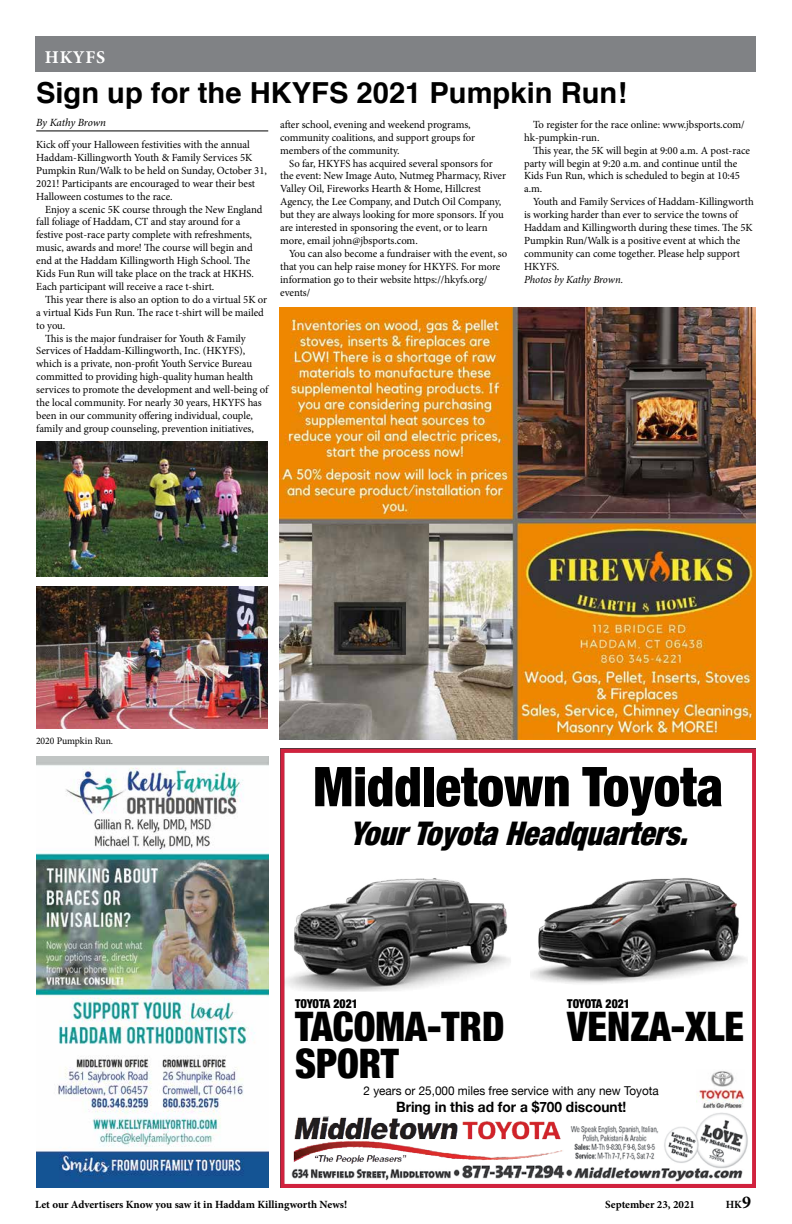
<style>
.page{position:relative;width:792px;height:1224px;background:#fff}
.page>*{position:absolute;margin:0;border:0;box-sizing:border-box;transform-origin:0 0}
.t1{font:900 condensed 54.9px "Helvetica Neue";color:#000;scale:.96 1}
.t2{font:900 condensed 40.7px/36.6px "Helvetica Neue";color:#000;scale:.96 1}
.t3{font:italic 900 condensed 32.5px "Helvetica Neue";color:#000;scale:.96 1}
.t4{font:700 29px "Helvetica";color:#000}
.t5{font:700 18px "Minion Pro";letter-spacing:.035em;color:#fff}
.t6{font:700 14.2px "Helvetica Neue";color:#000;scale:.96 1}
.t7{font:12.2px "Helvetica Neue";color:#000;scale:.96 1}
.t8{font:900 condensed 12.2px "Helvetica Neue";color:#000;scale:.96 1}
.t9{font:700 11px "Minion Pro";color:#000}
.t10{font:italic 11px "Minion Pro";letter-spacing:-.02em;color:#000}
.t11{font:10.9px/12.9px "Minion Pro";letter-spacing:-.005em;color:#000}
.t12{font:italic 10.9px "Minion Pro";letter-spacing:-.015em;color:#000}
.t13{font:10px "Minion Pro";letter-spacing:-.005em;color:#000}
.s1{font-size:18px}
</style>
<div class="page">
<div style="left:36px;top:36px;width:720px;height:36px;background:#808285"></div>
<img style="left:285px;top:878px;width:226px;height:114px">
<img style="left:530px;top:878px;width:217px;height:106px">
<img style="left:291px;top:1112px;width:457px;height:70px">
<img style="left:291px;top:1117px;width:273px;height:48px">
<div style="left:280px;top:749px;width:476px;height:439px;border:4px solid #d1223e"></div>
<img style="left:696px;top:1071px;width:48px;height:37px">
<img style="left:280px;top:307px;width:475px;height:432px">
<img style="left:36px;top:756px;width:232px;height:432px">
<hr style="left:36px;top:131px;width:232px;height:1px;background:#000">
<img style="left:36px;top:586px;width:232px;height:142px">
<img style="left:36px;top:441px;width:232px;height:135px">
<h3 class="t5" style="left:45px;top:44px;width:62px">HKYFS</h3>
<h3 class="t4" style="left:36px;top:69px;width:593px">Sign up for the HKYFS 2021 Pumpkin Run!</h3>
<p class="t10" style="left:36px;top:115px;width:71px">By Kathy Brown</p>
<p class="t11" style="left:524px;top:118px;width:222px;text-indent:9px">To register for the race online: www.jbsports.com/ hk-pumpkin-run.</p>
<p class="t11" style="left:524px;top:144px;width:227px;text-indent:9px">This year, the 5K will begin at 9:00 a.m. A post-race party will begin at 9:20 a.m. and continue until the Kids Fun Run, which is scheduled to begin at 10:45 a.m.</p>
<p class="t11" style="left:524px;top:195px;width:231px;text-indent:9px">Youth and Family Services of Haddam-Killingworth is working harder than ever to service the towns of Haddam and Killingworth during these times. The 5K Pumpkin Run/Walk is a positive event at which the community can come together. Please help support HKYFS.</p>
<p class="t12" style="left:524px;top:272px;width:101px">Photos by Kathy Brown.</p>
<p class="t11" style="left:280px;top:118px;width:197px">after school, evening and weekend programs, community coalitions, and support groups for members of the community.</p>
<p class="t11" style="left:280px;top:157px;width:227px;text-indent:9px">So far, HKYFS has acquired several sponsors for the event: New Image Auto, Nutmeg Pharmacy, River Valley Oil, Fireworks Hearth &amp; Home, Hillcrest Agency, the Lee Company, and Dutch Oil Company, but they are always looking for more sponsors. If you are interested in sponsoring the event, or to learn more, email john@jbsports.com.</p>
<p class="t11" style="left:280px;top:247px;width:229px;text-indent:9px">You can also become a fundraiser with the event, so that you can help raise money for HKYFS. For more information go to their website https://hkyfs.org/ events/</p>
<p class="t11" style="left:36px;top:138px;width:232px">Kick off your Halloween festivities with the annual Haddam-Killingworth Youth &amp; Family Services 5K Pumpkin Run/Walk to be held on Sunday, October 31, 2021! Participants are encouraged to wear their best Halloween costumes to the race.</p>
<p class="t11" style="left:36px;top:203px;width:228px;text-indent:9px">Enjoy a scenic 5K course through the New England fall foliage of Haddam, CT and stay around for a festive post-race party complete with refreshments, music, awards and more! The course will begin and end at the Haddam Killingworth High School. The Kids Fun Run will take place on the track at HKHS.<br>Each participant will receive a race t-shirt.</p>
<p class="t11" style="left:45px;top:293px;width:223px">This year there is also an option to do a virtual 5K or</p>
<p class="t11" style="left:36px;top:306px;width:229px">a virtual Kids Fun Run. The race t-shirt will be mailed</p>
<p class="t11" style="left:36px;top:319px;width:31px">to you.</p>
<p class="t11" style="left:45px;top:332px;width:202px">This is the major fundraiser for Youth &amp; Family</p>
<p class="t11" style="left:36px;top:345px;width:211px">Services of Haddam-Killingworth, Inc. (HKYFS),</p>
<p class="t11" style="left:36px;top:357px;width:217px">which is a private, non-profit Youth Service Bureau</p>
<p class="t11" style="left:36px;top:370px;width:219px">committed to providing high-quality human health</p>
<p class="t11" style="left:36px;top:383px;width:233px">services to promote the development and well-being of</p>
<p class="t11" style="left:36px;top:396px;width:227px">the local community. For nearly 30 years, HKYFS has</p>
<p class="t11" style="left:36px;top:409px;width:218px">been in our community offering individual, couple,</p>
<p class="t11" style="left:36px;top:422px;width:219px">family and group counseling, prevention initiatives,</p>
<p class="t13" style="left:36px;top:734px;width:79px">2020 Pumpkin Run.</p>
<h1 class="t1" style="left:313px;top:753px;width:429px">Middletown Toyota</h1>
<h3 class="t3" style="left:349px;top:814px;width:365px">YourToyotaHeadquarters.</h3>
<p class="t8" style="left:295px;top:996px;width:67px">TOYOTA 2021</p>
<h2 class="t2" style="left:295px;top:1008px;width:220px">TACOMA-TRD<br>SPORT</h2>
<p class="t8" style="left:567px;top:996px;width:67px">TOYOTA 2021</p>
<h2 class="t2" style="left:567px;top:1008px;width:186px">VENZA-XLE</h2>
<p class="t7" style="left:364px;top:1084px;width:309px">2 years or 25,000 miles free service with any new Toyota</p>
<h3 class="t6" style="left:396px;top:1098px;width:241px">Bring in this ad for a $700 discount!</h3>
<p class="t9" style="left:35px;top:1197px;width:314px">Let our Advertisers Know you saw it in Haddam Killingworth News!</p>
<p class="t9" style="left:605px;top:1197px;width:91px">September 23, 2021</p>
<p class="t9" style="left:726px;top:1197px;width:27px">HK<span class="s1">9</span></p>
</div>
